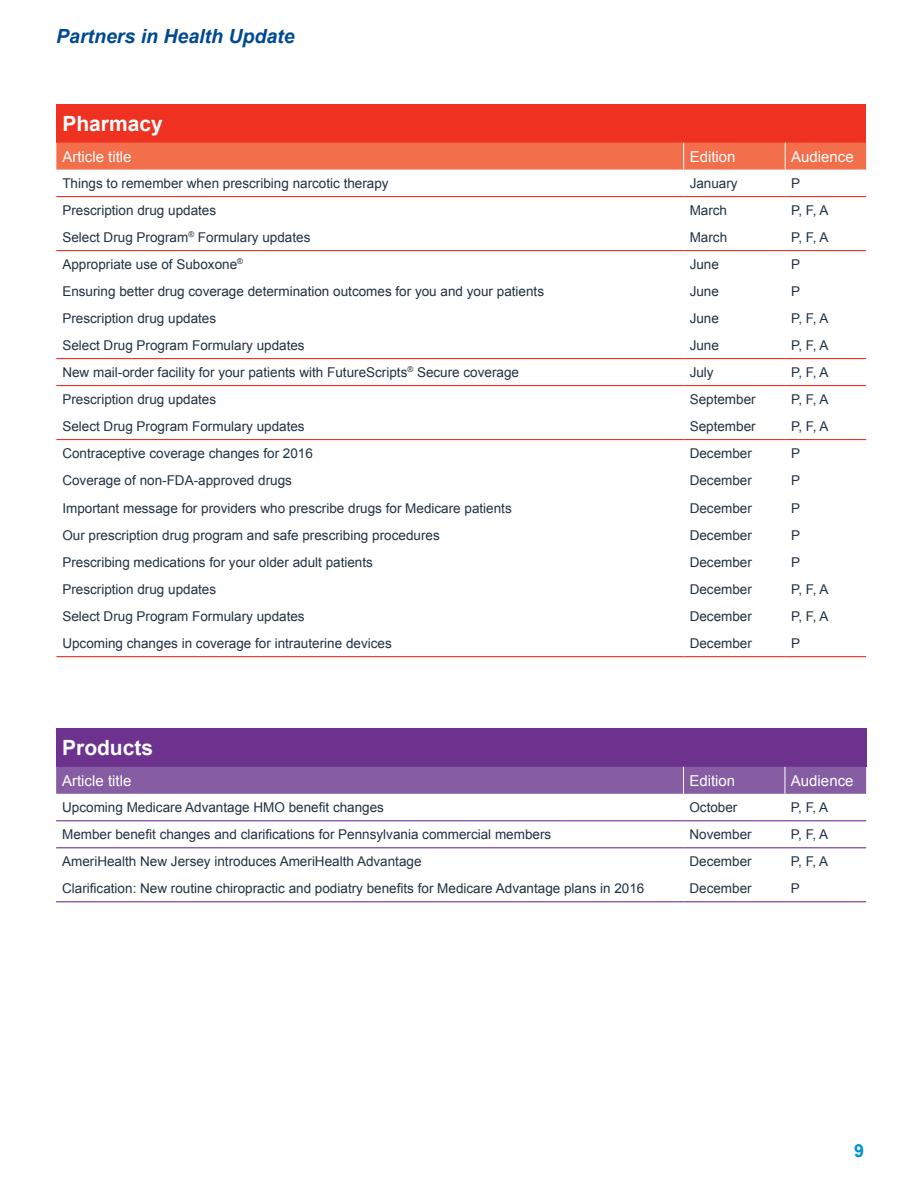
<style>
.page{position:relative;width:918px;height:1188px;background:#fff}
.page>*{position:absolute;margin:0;border:0;box-sizing:border-box;transform-origin:0 0}
.Section_Header__-_C{font:700 21px "Arial";color:#fff}
.t1{font:italic 700 19.5px "Arial";color:#004990}
.t2{font:700 18px "Arial";color:#0093d0}
.Table_-_Column_Heade{font:15px "Arial";color:#fff}
.Table_-_Gray_text{font:13.5px "Arial";color:#213242}
.Table_-_Blue_text{font:13.5px "Arial";color:#213242}
</style>
<div class="page">
<div style="left:56px;top:104px;width:810px;height:39px;background:#ef3122"></div>
<div style="left:56px;top:143px;width:810px;height:27px;background:#f36e4a"></div>
<hr style="left:56px;top:196px;width:628px;height:1px;background:#ef3122">
<hr style="left:684px;top:196px;width:101px;height:1px;background:#ef3122">
<hr style="left:785px;top:196px;width:81px;height:1px;background:#ef3122">
<hr style="left:56px;top:250px;width:628px;height:1px;background:#ef3122">
<hr style="left:684px;top:250px;width:101px;height:1px;background:#ef3122">
<hr style="left:785px;top:250px;width:81px;height:1px;background:#ef3122">
<hr style="left:56px;top:358px;width:628px;height:1px;background:#ef3122">
<hr style="left:684px;top:358px;width:101px;height:1px;background:#ef3122">
<hr style="left:785px;top:358px;width:81px;height:1px;background:#ef3122">
<hr style="left:56px;top:385px;width:628px;height:1px;background:#ef3122">
<hr style="left:684px;top:385px;width:101px;height:1px;background:#ef3122">
<hr style="left:785px;top:385px;width:81px;height:1px;background:#ef3122">
<hr style="left:56px;top:439px;width:628px;height:1px;background:#ef3122">
<hr style="left:684px;top:439px;width:101px;height:1px;background:#ef3122">
<hr style="left:785px;top:439px;width:81px;height:1px;background:#ef3122">
<hr style="left:56px;top:656px;width:628px;height:1px;background:#ef3122">
<hr style="left:684px;top:656px;width:101px;height:1px;background:#ef3122">
<hr style="left:785px;top:656px;width:81px;height:1px;background:#ef3122">
<div style="left:56px;top:728px;width:810px;height:39px;background:#6c328e"></div>
<div style="left:56px;top:767px;width:810px;height:27px;background:#865da3"></div>
<hr style="left:56px;top:820px;width:627px;height:1px;background:#6c328e">
<hr style="left:683px;top:820px;width:102px;height:1px;background:#6c328e">
<hr style="left:785px;top:820px;width:81px;height:1px;background:#6c328e">
<hr style="left:56px;top:847px;width:627px;height:1px;background:#6c328e">
<hr style="left:683px;top:847px;width:102px;height:1px;background:#6c328e">
<hr style="left:785px;top:847px;width:81px;height:1px;background:#6c328e">
<hr style="left:56px;top:901px;width:627px;height:1px;background:#6c328e">
<hr style="left:683px;top:901px;width:102px;height:1px;background:#6c328e">
<hr style="left:785px;top:901px;width:81px;height:1px;background:#6c328e">
<h2 class="t1" style="left:56px;top:23px;width:240px">Partners in Health Update</h2>
<p class="Section_Header__-_C" style="left:62px;top:109px;width:102px">Pharmacy</p>
<p class="Table_-_Column_Heade" style="left:62px;top:146px;width:71px">Article title</p>
<p class="Table_-_Column_Heade" style="left:690px;top:146px;width:47px">Edition</p>
<p class="Table_-_Column_Heade" style="left:791px;top:146px;width:64px">Audience</p>
<p class="Table_-_Gray_text" style="left:62px;top:174px;width:328px">Things to remember when prescribing narcotic therapy</p>
<p class="Table_-_Gray_text" style="left:690px;top:174px;width:50px">January</p>
<p class="Table_-_Blue_text" style="left:791px;top:174px;width:11px">P</p>
<p class="Table_-_Gray_text" style="left:62px;top:201px;width:155px">Prescription drug updates</p>
<p class="Table_-_Gray_text" style="left:690px;top:201px;width:39px">March</p>
<p class="Table_-_Blue_text" style="left:791px;top:201px;width:39px">P, F, A</p>
<p class="Table_-_Gray_text" style="left:62px;top:228px;width:250px">Select Drug Program<sup>®</sup> Formulary updates</p>
<p class="Table_-_Gray_text" style="left:690px;top:228px;width:39px">March</p>
<p class="Table_-_Blue_text" style="left:791px;top:228px;width:39px">P, F, A</p>
<p class="Table_-_Gray_text" style="left:62px;top:255px;width:182px">Appropriate use of Suboxone<sup>®</sup></p>
<p class="Table_-_Gray_text" style="left:690px;top:255px;width:31px">June</p>
<p class="Table_-_Blue_text" style="left:791px;top:255px;width:11px">P</p>
<p class="Table_-_Gray_text" style="left:62px;top:282px;width:483px">Ensuring better drug coverage determination outcomes for you and your patients</p>
<p class="Table_-_Gray_text" style="left:690px;top:282px;width:31px">June</p>
<p class="Table_-_Blue_text" style="left:791px;top:282px;width:11px">P</p>
<p class="Table_-_Gray_text" style="left:62px;top:309px;width:155px">Prescription drug updates</p>
<p class="Table_-_Gray_text" style="left:690px;top:309px;width:31px">June</p>
<p class="Table_-_Blue_text" style="left:791px;top:309px;width:39px">P, F, A</p>
<p class="Table_-_Gray_text" style="left:62px;top:336px;width:244px">Select Drug Program Formulary updates</p>
<p class="Table_-_Gray_text" style="left:690px;top:336px;width:31px">June</p>
<p class="Table_-_Blue_text" style="left:791px;top:336px;width:39px">P, F, A</p>
<p class="Table_-_Gray_text" style="left:62px;top:363px;width:458px">New mail-order facility for your patients with FutureScripts<sup>®</sup> Secure coverage</p>
<p class="Table_-_Gray_text" style="left:690px;top:363px;width:26px">July</p>
<p class="Table_-_Blue_text" style="left:791px;top:363px;width:39px">P, F, A</p>
<p class="Table_-_Gray_text" style="left:62px;top:390px;width:155px">Prescription drug updates</p>
<p class="Table_-_Gray_text" style="left:690px;top:390px;width:68px">September</p>
<p class="Table_-_Blue_text" style="left:791px;top:390px;width:39px">P, F, A</p>
<p class="Table_-_Gray_text" style="left:62px;top:417px;width:244px">Select Drug Program Formulary updates</p>
<p class="Table_-_Gray_text" style="left:690px;top:417px;width:68px">September</p>
<p class="Table_-_Blue_text" style="left:791px;top:417px;width:39px">P, F, A</p>
<p class="Table_-_Gray_text" style="left:62px;top:444px;width:252px">Contraceptive coverage changes for 2016</p>
<p class="Table_-_Gray_text" style="left:690px;top:444px;width:64px">December</p>
<p class="Table_-_Blue_text" style="left:791px;top:444px;width:11px">P</p>
<p class="Table_-_Gray_text" style="left:62px;top:471px;width:231px">Coverage of non-FDA-approved drugs</p>
<p class="Table_-_Gray_text" style="left:690px;top:471px;width:64px">December</p>
<p class="Table_-_Blue_text" style="left:791px;top:471px;width:11px">P</p>
<p class="Table_-_Gray_text" style="left:62px;top:499px;width:451px">Important message for providers who prescribe drugs for Medicare patients</p>
<p class="Table_-_Gray_text" style="left:690px;top:499px;width:64px">December</p>
<p class="Table_-_Blue_text" style="left:791px;top:499px;width:11px">P</p>
<p class="Table_-_Gray_text" style="left:62px;top:526px;width:379px">Our prescription drug program and safe prescribing procedures</p>
<p class="Table_-_Gray_text" style="left:690px;top:526px;width:64px">December</p>
<p class="Table_-_Blue_text" style="left:791px;top:526px;width:11px">P</p>
<p class="Table_-_Gray_text" style="left:62px;top:553px;width:312px">Prescribing medications for your older adult patients</p>
<p class="Table_-_Gray_text" style="left:690px;top:553px;width:64px">December</p>
<p class="Table_-_Blue_text" style="left:791px;top:553px;width:11px">P</p>
<p class="Table_-_Gray_text" style="left:62px;top:580px;width:155px">Prescription drug updates</p>
<p class="Table_-_Gray_text" style="left:690px;top:580px;width:64px">December</p>
<p class="Table_-_Blue_text" style="left:791px;top:580px;width:39px">P, F, A</p>
<p class="Table_-_Gray_text" style="left:62px;top:607px;width:244px">Select Drug Program Formulary updates</p>
<p class="Table_-_Gray_text" style="left:690px;top:607px;width:64px">December</p>
<p class="Table_-_Blue_text" style="left:791px;top:607px;width:39px">P, F, A</p>
<p class="Table_-_Gray_text" style="left:62px;top:634px;width:331px">Upcoming changes in coverage for intrauterine devices</p>
<p class="Table_-_Gray_text" style="left:690px;top:634px;width:64px">December</p>
<p class="Table_-_Blue_text" style="left:791px;top:634px;width:11px">P</p>
<p class="Section_Header__-_C" style="left:62px;top:734px;width:93px">Products</p>
<p class="Table_-_Column_Heade" style="left:62px;top:771px;width:71px">Article title</p>
<p class="Table_-_Column_Heade" style="left:689px;top:771px;width:47px">Edition</p>
<p class="Table_-_Column_Heade" style="left:791px;top:771px;width:64px">Audience</p>
<p class="Table_-_Gray_text" style="left:62px;top:799px;width:323px">Upcoming Medicare Advantage HMO benefit changes</p>
<p class="Table_-_Gray_text" style="left:689px;top:799px;width:50px">October</p>
<p class="Table_-_Blue_text" style="left:791px;top:799px;width:39px">P, F, A</p>
<p class="Table_-_Gray_text" style="left:62px;top:826px;width:491px">Member benefit changes and clarifications for Pennsylvania commercial members</p>
<p class="Table_-_Gray_text" style="left:689px;top:826px;width:64px">November</p>
<p class="Table_-_Blue_text" style="left:791px;top:826px;width:39px">P, F, A</p>
<p class="Table_-_Gray_text" style="left:62px;top:853px;width:361px">AmeriHealth New Jersey introduces AmeriHealth Advantage</p>
<p class="Table_-_Gray_text" style="left:689px;top:853px;width:64px">December</p>
<p class="Table_-_Blue_text" style="left:791px;top:853px;width:39px">P, F, A</p>
<p class="Table_-_Gray_text" style="left:62px;top:880px;width:584px">Clarification: New routine chiropractic and podiatry benefits for Medicare Advantage plans in 2016</p>
<p class="Table_-_Gray_text" style="left:689px;top:880px;width:64px">December</p>
<p class="Table_-_Blue_text" style="left:791px;top:880px;width:11px">P</p>
<h3 class="t2" style="left:854px;top:1138px;width:12px">9</h3>
</div>
